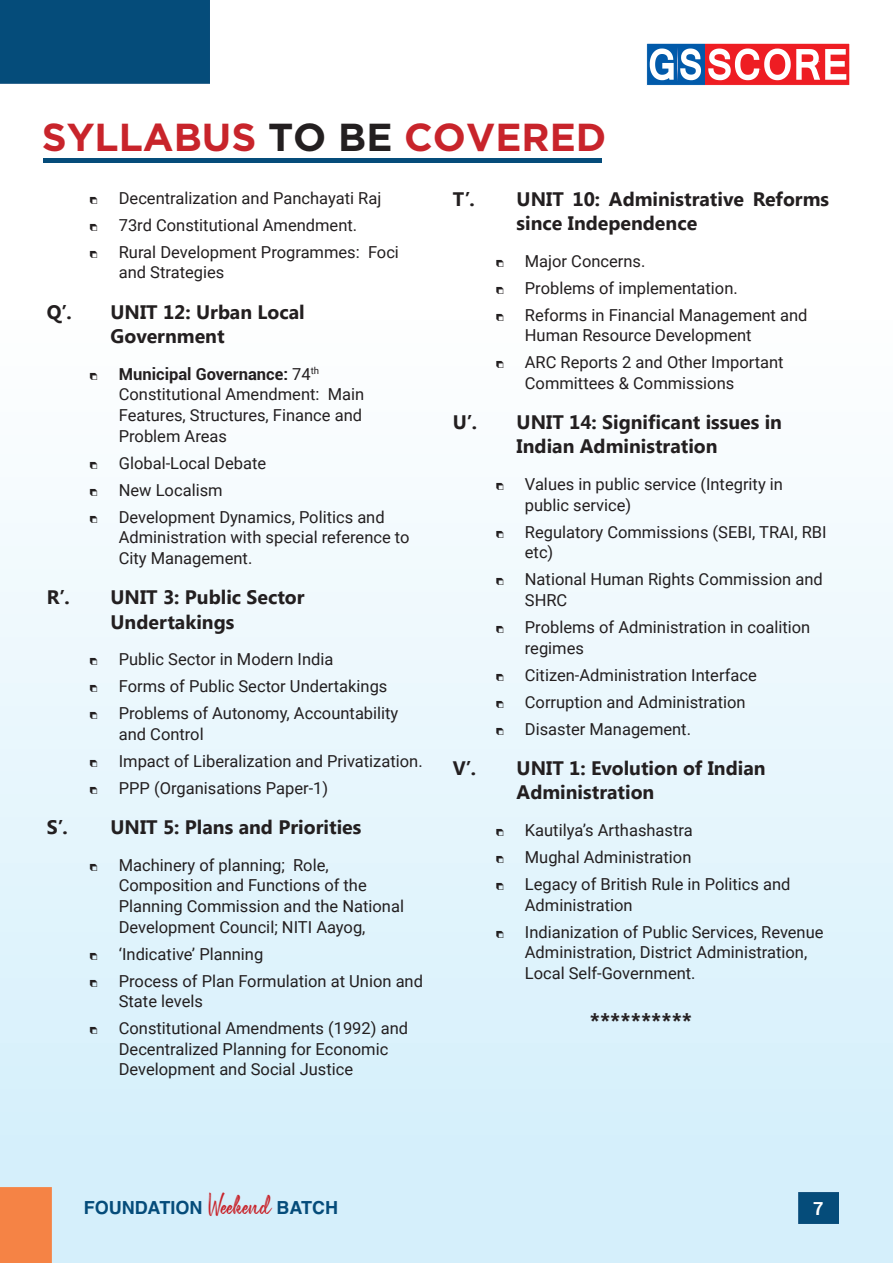
<style>
.page{position:relative;width:893px;height:1263px;background:#fff}
.page>*{position:absolute;margin:0;border:0;box-sizing:border-box;transform-origin:0 0}
.t1{font:700 39px "Gotham";color:#c8242b}
.End_Star{font:700 22.5px "Segoe UI";color:#231f20}
.t2{font:700 19.5px/24.3px "Segoe UI";color:#231f20}
.t3{font:700 18px "Helvetica";color:#054c7a}
.t4{font:700 18px "Roboto";color:#fff}
.t5{font:16.5px/20.7px "Roboto";color:#231f20}
.s1{color:#231f20}
.s2{font-weight:700}
.s3{font-family:"High Hill Demo";font-weight:400;color:#c8242b}
</style>
<div class="page">
<div style="left:0;top:0;width:893px;height:1263px;background:linear-gradient(to bottom,#fff,#d3eefb)"></div>
<div style="left:647px;top:43px;width:203px;height:42px;background:#ee1d23"></div>
<div style="left:647px;top:43px;width:58px;height:42px;background:#015aaa"></div>
<svg style="left:708px;top:48px;width:138px;height:32px"></svg>
<svg style="left:650px;top:48px;width:51px;height:33px"></svg>
<div style="left:646px;top:43px;width:204px;height:43px;border:1px solid #fff"></div>
<div style="left:0;top:0;width:209px;height:84px;background:#054c7a"></div>
<img style="left:799px;top:1192px;width:39px;height:31px">
<hr style="left:43px;top:162px;width:553px;height:1px;background:#231f20">
<hr style="left:43px;top:158px;width:559px;height:4px;background:#054c7a">
<div style="left:0;top:1187px;width:51px;height:76px;background:#f58345"></div>
<svg style="left:90px;top:197px;width:7px;height:7px"></svg>
<svg style="left:90px;top:224px;width:7px;height:7px"></svg>
<svg style="left:90px;top:251px;width:7px;height:7px"></svg>
<svg style="left:90px;top:372px;width:7px;height:8px"></svg>
<svg style="left:90px;top:461px;width:7px;height:7px"></svg>
<svg style="left:90px;top:488px;width:7px;height:7px"></svg>
<svg style="left:90px;top:515px;width:7px;height:7px"></svg>
<svg style="left:90px;top:658px;width:7px;height:7px"></svg>
<svg style="left:90px;top:685px;width:7px;height:7px"></svg>
<svg style="left:90px;top:712px;width:7px;height:7px"></svg>
<svg style="left:90px;top:759px;width:7px;height:8px"></svg>
<svg style="left:90px;top:787px;width:7px;height:7px"></svg>
<svg style="left:90px;top:863px;width:7px;height:8px"></svg>
<svg style="left:90px;top:952px;width:7px;height:7px"></svg>
<svg style="left:90px;top:979px;width:7px;height:7px"></svg>
<svg style="left:90px;top:1027px;width:7px;height:7px"></svg>
<svg style="left:496px;top:259px;width:7px;height:7px"></svg>
<svg style="left:496px;top:286px;width:7px;height:7px"></svg>
<svg style="left:496px;top:313px;width:7px;height:7px"></svg>
<svg style="left:496px;top:361px;width:7px;height:7px"></svg>
<svg style="left:496px;top:483px;width:7px;height:7px"></svg>
<svg style="left:496px;top:530px;width:7px;height:8px"></svg>
<svg style="left:496px;top:578px;width:7px;height:7px"></svg>
<svg style="left:496px;top:626px;width:7px;height:7px"></svg>
<svg style="left:496px;top:673px;width:7px;height:8px"></svg>
<svg style="left:496px;top:700px;width:7px;height:8px"></svg>
<svg style="left:496px;top:727px;width:7px;height:8px"></svg>
<svg style="left:496px;top:829px;width:7px;height:7px"></svg>
<svg style="left:496px;top:856px;width:7px;height:7px"></svg>
<svg style="left:496px;top:883px;width:7px;height:7px"></svg>
<svg style="left:496px;top:930px;width:7px;height:7px"></svg>
<h1 class="t1" style="left:42px;top:115px;width:566px">SYLLABUS <span class="s1">TO BE</span> COVERED</h1>
<p class="t5" style="left:119px;top:187px;width:264px">Decentralization and Panchayati Raj</p>
<p class="t5" style="left:119px;top:214px;width:240px">73rd Constitutional Amendment.</p>
<p class="t5" style="left:119px;top:241px;width:282px">Rural Development Programmes: Foci and Strategies</p>
<p class="t2" style="left:47px;top:299px;width:26px">Q’.</p>
<p class="t2" style="left:111px;top:299px;width:196px">UNIT 12: Urban Local<br>Government</p>
<p class="t5" style="left:119px;top:363px;width:247px"><span class="s2">Municipal Governance:</span> 74<sup>th<br></sup>Constitutional Amendment: Main<br>Features, Structures, Finance and<br>Problem Areas</p>
<p class="t5" style="left:119px;top:452px;width:149px">Global-Local Debate</p>
<p class="t5" style="left:119px;top:479px;width:105px">New Localism</p>
<p class="t5" style="left:119px;top:506px;width:292px">Development Dynamics, Politics and<br>Administration with special reference to<br>City Management.</p>
<p class="t2" style="left:47px;top:584px;width:24px">R’.</p>
<p class="t2" style="left:111px;top:584px;width:196px">UNIT 3: Public Sector<br>Undertakings</p>
<p class="t5" style="left:119px;top:648px;width:216px">Public Sector in Modern India</p>
<p class="t5" style="left:119px;top:675px;width:270px">Forms of Public Sector Undertakings</p>
<p class="t5" style="left:119px;top:702px;width:281px">Problems of Autonomy, Accountability and Control</p>
<p class="t5" style="left:119px;top:750px;width:305px">Impact of Liberalization and Privatization.</p>
<p class="t5" style="left:119px;top:777px;width:211px">PPP (Organisations Paper-1)</p>
<p class="t2" style="left:47px;top:814px;width:23px">S’.</p>
<p class="t2" style="left:111px;top:814px;width:252px">UNIT 5: Plans and Priorities</p>
<p class="t5" style="left:119px;top:854px;width:287px">Machinery of planning; Role, Composition and Functions of the Planning Commission and the National Development Council; NITI Aayog,</p>
<p class="t5" style="left:119px;top:943px;width:146px">‘Indicative’ Planning</p>
<p class="t5" style="left:119px;top:970px;width:306px">Process of Plan Formulation at Union and<br>State levels</p>
<p class="t5" style="left:119px;top:1017px;width:291px">Constitutional Amendments (1992) and<br>Decentralized Planning for Economic<br>Development and Social Justice</p>
<p class="t2" style="left:453px;top:185px;width:23px">T’.</p>
<p class="t2" style="left:517px;top:185px;width:314px">UNIT 10: Administrative Reforms since Independence</p>
<p class="t5" style="left:525px;top:250px;width:122px">Major Concerns.</p>
<p class="t5" style="left:525px;top:277px;width:214px">Problems of implementation.</p>
<p class="t5" style="left:525px;top:304px;width:284px">Reforms in Financial Management and<br>Human Resource Development</p>
<p class="t5" style="left:525px;top:351px;width:260px">ARC Reports 2 and Other Important<br>Committees &amp; Commissions</p>
<p class="t2" style="left:453px;top:409px;width:26px">U’.</p>
<p class="t2" style="left:517px;top:409px;width:267px">UNIT 14: Significant issues in<br>Indian Administration</p>
<p class="t5" style="left:525px;top:473px;width:260px">Values in public service (Integrity in public service)</p>
<p class="t5" style="left:525px;top:521px;width:303px">Regulatory Commissions (SEBI, TRAI, RBI etc)</p>
<p class="t5" style="left:525px;top:568px;width:299px">National Human Rights Commission and<br>SHRC</p>
<p class="t5" style="left:525px;top:616px;width:287px">Problems of Administration in coalition regimes</p>
<p class="t5" style="left:525px;top:664px;width:233px">Citizen-Administration Interface</p>
<p class="t5" style="left:525px;top:691px;width:222px">Corruption and Administration</p>
<p class="t5" style="left:525px;top:718px;width:168px">Disaster Management.</p>
<p class="t2" style="left:453px;top:755px;width:25px">V’.</p>
<p class="t2" style="left:517px;top:755px;width:250px">UNIT 1: Evolution of Indian<br>Administration</p>
<p class="t5" style="left:525px;top:819px;width:169px">Kautilya’s Arthashastra</p>
<p class="t5" style="left:525px;top:846px;width:168px">Mughal Administration</p>
<p class="t5" style="left:525px;top:873px;width:267px">Legacy of British Rule in Politics and<br>Administration</p>
<p class="t5" style="left:525px;top:921px;width:300px">Indianization of Public Services, Revenue<br>Administration, District Administration,<br>Local Self-Government.</p>
<p class="End_Star" style="left:590px;top:1005px;width:104px">**********</p>
<p class="t3" style="left:84px;top:1197px;width:256px">FOUNDATION <span class="s3">Weekend</span> ATCH</p>
<p class="t3" style="left:276px;top:1197px;width:14px">B</p>
<p class="t4" style="left:813px;top:1196px;width:12px">7</p>
</div>
